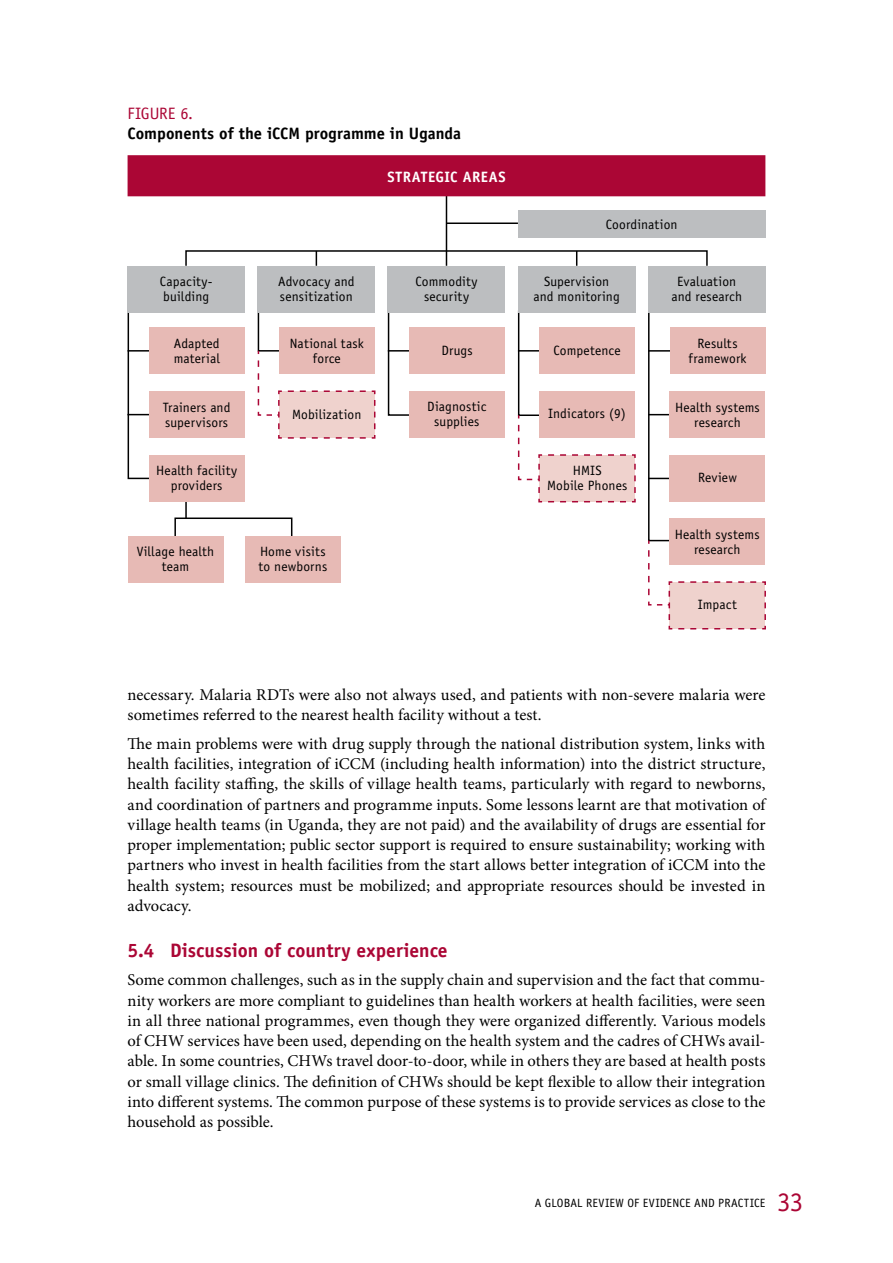
<style>
.page{position:relative;width:893px;height:1263px;background:#fff}
.page>*{position:absolute;margin:0;border:0;box-sizing:border-box;transform-origin:0 0}
.t1{font:27px "Officina Sans";color:#ab0635}
.t2{font:700 19.5px "Officina Sans";color:#ab0635}
.t3{font:16.5px/20.2px "Minion Pro";color:#000;text-align:justify}
.t4{font:700 16.5px "Officina Sans";letter-spacing:.005em;color:#000}
.t5{font:16.5px "Officina Sans";letter-spacing:-.01em;color:#ab0635}
.t6{font:700 15px "Officina Sans";letter-spacing:.035em;color:#fff}
.t7{font:13.5px/15px "Officina Sans";letter-spacing:.01em;color:#000;text-align:center}
.t8{font:12px "Officina Sans";letter-spacing:.015em;color:#000}
</style>
<div class="page">
<svg style="left:174px;top:502px;width:119px;height:38px"></svg>
<svg style="left:387px;top:308px;width:27px;height:108px"></svg>
<hr style="left:446px;top:195px;width:1px;height:71px;background:#000">
<div style="left:128px;top:266px;width:117px;height:46px;background:#bcbec0"></div>
<div style="left:128px;top:155px;width:637px;height:41px;background:#ab0635;border:2px solid #ab0635"></div>
<div style="left:258px;top:266px;width:117px;height:46px;background:#bcbec0"></div>
<div style="left:388px;top:266px;width:117px;height:46px;background:#bcbec0"></div>
<div style="left:518px;top:266px;width:117px;height:46px;background:#bcbec0"></div>
<div style="left:648px;top:266px;width:117px;height:46px;background:#bcbec0"></div>
<div style="left:518px;top:210px;width:247px;height:28px;background:#bcbec0"></div>
<div style="left:185px;top:250px;width:523px;height:16px;border:2px solid #000"></div>
<svg style="left:316px;top:251px;width:1px;height:15px"></svg>
<svg style="left:576px;top:251px;width:1px;height:15px"></svg>
<hr style="left:446px;top:222px;width:72px;height:2px;background:#000">
<div style="left:149px;top:327px;width:96px;height:47px;background:#e7bab5"></div>
<hr style="left:388px;top:350px;width:24px;height:2px;background:#000">
<div style="left:409px;top:327px;width:96px;height:47px;background:#e7bab5"></div>
<svg style="left:127px;top:310px;width:29px;height:170px"></svg>
<div style="left:149px;top:391px;width:96px;height:47px;background:#e7bab5"></div>
<svg style="left:257px;top:308px;width:119px;height:131px"></svg>
<div style="left:409px;top:391px;width:96px;height:47px;background:#e7bab5"></div>
<div style="left:149px;top:455px;width:96px;height:47px;background:#e7bab5"></div>
<svg style="left:517px;top:309px;width:119px;height:194px"></svg>
<svg style="left:648px;top:308px;width:118px;height:322px"></svg>
<div style="left:128px;top:536px;width:95px;height:46px;background:#e7bab5"></div>
<div style="left:245px;top:536px;width:96px;height:46px;background:#e7bab5"></div>
<p class="t5" style="left:128px;top:103px;width:67px">FIGURE 6.</p>
<p class="t4" style="left:128px;top:123px;width:335px">Components of the iCCM programme in Uganda</p>
<p class="t6" style="left:387px;top:167px;width:120px">STRATEGIC AREAS</p>
<p class="t7" style="left:606px;top:217px;width:73px">Coordination</p>
<p class="t7" style="left:160px;top:274px;width:54px;text-align:left">Capacity&shy;building</p>
<p class="t7" style="left:278px;top:274px;width:78px;text-align:left">Advocacy and sensitization</p>
<p class="t7" style="left:415px;top:274px;width:64px">Commodity security</p>
<p class="t7" style="left:533px;top:274px;width:88px">Supervision and monitoring</p>
<p class="t7" style="left:671px;top:274px;width:72px">Evaluation and research</p>
<p class="t7" style="left:174px;top:336px;width:48px;text-align:left">Adapted material</p>
<p class="t7" style="left:290px;top:336px;width:76px">National task force</p>
<p class="t7" style="left:441px;top:342px;width:33px">Drugs</p>
<p class="t7" style="left:554px;top:342px;width:69px">Competence</p>
<p class="t7" style="left:688px;top:336px;width:60px">Results framework</p>
<p class="t7" style="left:163px;top:400px;width:69px;text-align:left">Trainers and supervisors</p>
<p class="t7" style="left:292px;top:407px;width:71px">Mobilization</p>
<p class="t7" style="left:427px;top:399px;width:61px">Diagnostic supplies</p>
<p class="t7" style="left:548px;top:406px;width:79px">Indicators (9)</p>
<p class="t7" style="left:675px;top:400px;width:86px">Health systems research</p>
<p class="t7" style="left:156px;top:463px;width:82px">Health facility providers</p>
<p class="t7" style="left:547px;top:463px;width:82px">HMIS<br>Mobile Phones</p>
<p class="t7" style="left:698px;top:470px;width:40px">Review</p>
<p class="t7" style="left:675px;top:527px;width:86px">Health systems research</p>
<p class="t7" style="left:137px;top:544px;width:79px">Village health team</p>
<p class="t7" style="left:258px;top:544px;width:70px;text-align:left">Home visits to newborns</p>
<p class="t7" style="left:698px;top:597px;width:41px">Impact</p>
<p class="t3" style="left:128px;top:684px;width:639px">necessary. Malaria RDTs were also not always used, and patients with non-severe malaria were sometimes referred to the nearest health facility without a test.</p>
<p class="t3" style="left:128px;top:733px;width:639px">The main problems were with drug supply through the national distribution system, links with health facilities, integration of iCCM (including health information) into the district structure, health facility staffing, the skills of village health teams, particularly with regard to newborns, and coordination of partners and programme inputs. Some lessons learnt are that motivation of village health teams (in Uganda, they are not paid) and the availability of drugs are essential for proper implementation; public sector support is required to ensure sustainability; working with partners who invest in health facilities from the start allows better integration of iCCM into the health system; resources must be mobilized; and appropriate resources should be invested in advocacy.</p>
<p class="t2" style="left:128px;top:938px;width:322px">5.4 Discussion of country experience</p>
<p class="t3" style="left:128px;top:970px;width:639px">Some common challenges, such as in the supply chain and supervision and the fact that commu&shy;nity workers are more compliant to guidelines than health workers at health facilities, were seen in all three national programmes, even though they were organized differently. Various models of CHW services have been used, depending on the health system and the cadres of CHWs avail&shy;able. In some countries, CHWs travel door-to-door, while in others they are based at health posts or small village clinics. The definition of CHWs should be kept flexible to allow their integration into different systems. The common purpose of these systems is to provide services as close to the household as possible.</p>
<p class="t8" style="left:535px;top:1196px;width:232px">A GLOBAL REVIEW OF EVIDENCE AND PRACTICE</p>
<h1 class="t1" style="left:777px;top:1186px;width:28px">33</h1>
</div>
